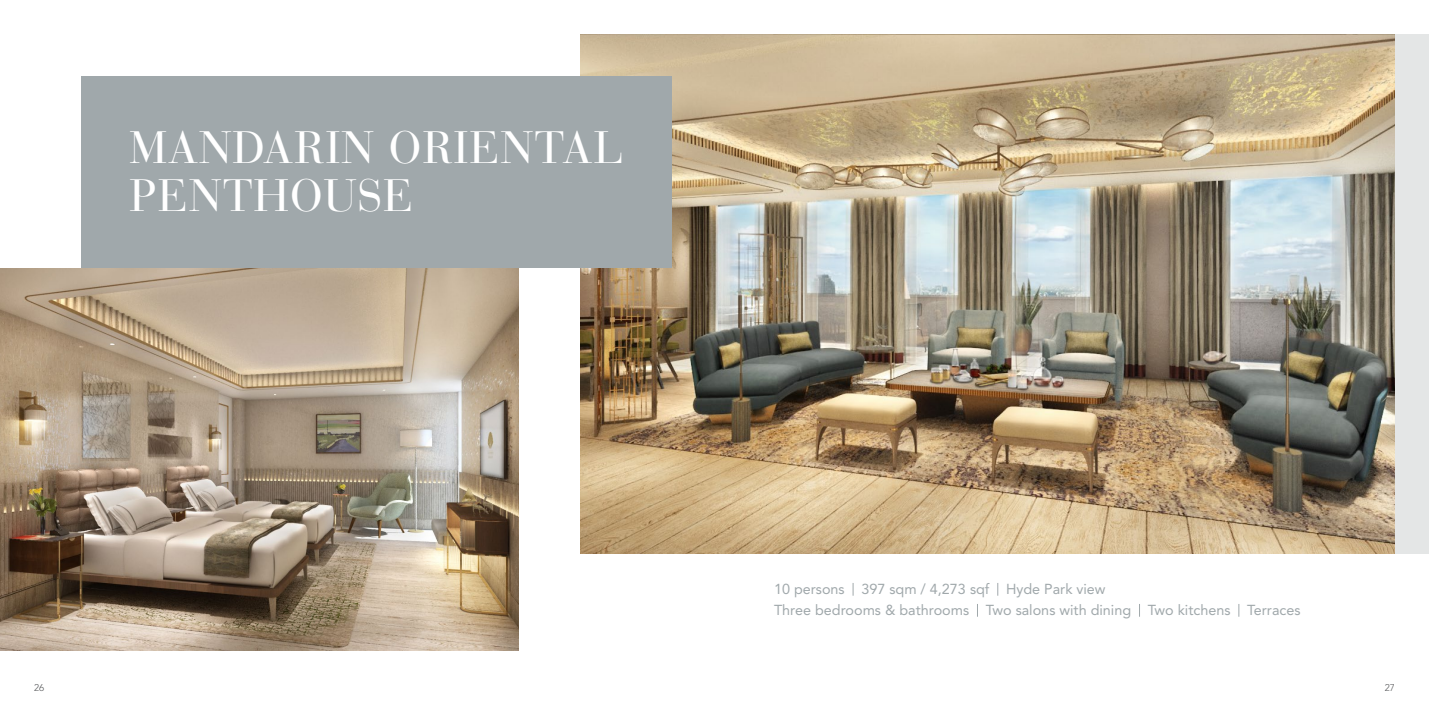
<style>
.page{position:relative;width:1429px;height:715px;background:#fff}
.page>*{position:absolute;margin:0;border:0;box-sizing:border-box;transform-origin:0 0}
.t1{font:45px/48px "Bauer Bodoni Std";letter-spacing:.025em;color:#fff}
.t2{font:14.4px/21px "Avenir";color:#a0a8ab}
.t3{font:300 9.75px "Avenir";color:#58595b}
</style>
<div class="page">
<div style="left:1365px;top:34px;width:64px;height:519px;background:#e4e6e6"></div>
<img style="left:580px;top:34px;width:814px;height:519px">
<img style="left:0;top:268px;width:519px;height:382px">
<div style="left:81px;top:77px;width:590px;height:191px;background:#a0a8ab"></div>
<svg style="left:853px;top:583px;width:1px;height:12px"></svg>
<svg style="left:997px;top:583px;width:1px;height:12px"></svg>
<svg style="left:977px;top:604px;width:1px;height:12px"></svg>
<svg style="left:1139px;top:604px;width:1px;height:12px"></svg>
<svg style="left:1238px;top:604px;width:1px;height:12px"></svg>
<h1 class="t1" style="left:129px;top:124px;width:496px">MANDARIN ORIENTAL<br>PENTHOUSE</h1>
<p class="t3" style="left:34px;top:681px;width:12px">26</p>
<p class="t2" style="left:774px;top:578px;width:528px">10 persons 397 sqm / 4,273 sqf Hyde Park view<br>Three bedrooms &amp; bathrooms Two salons with dining Two kitchens Terraces</p>
<p class="t3" style="left:1385px;top:681px;width:12px">27</p>
</div>
